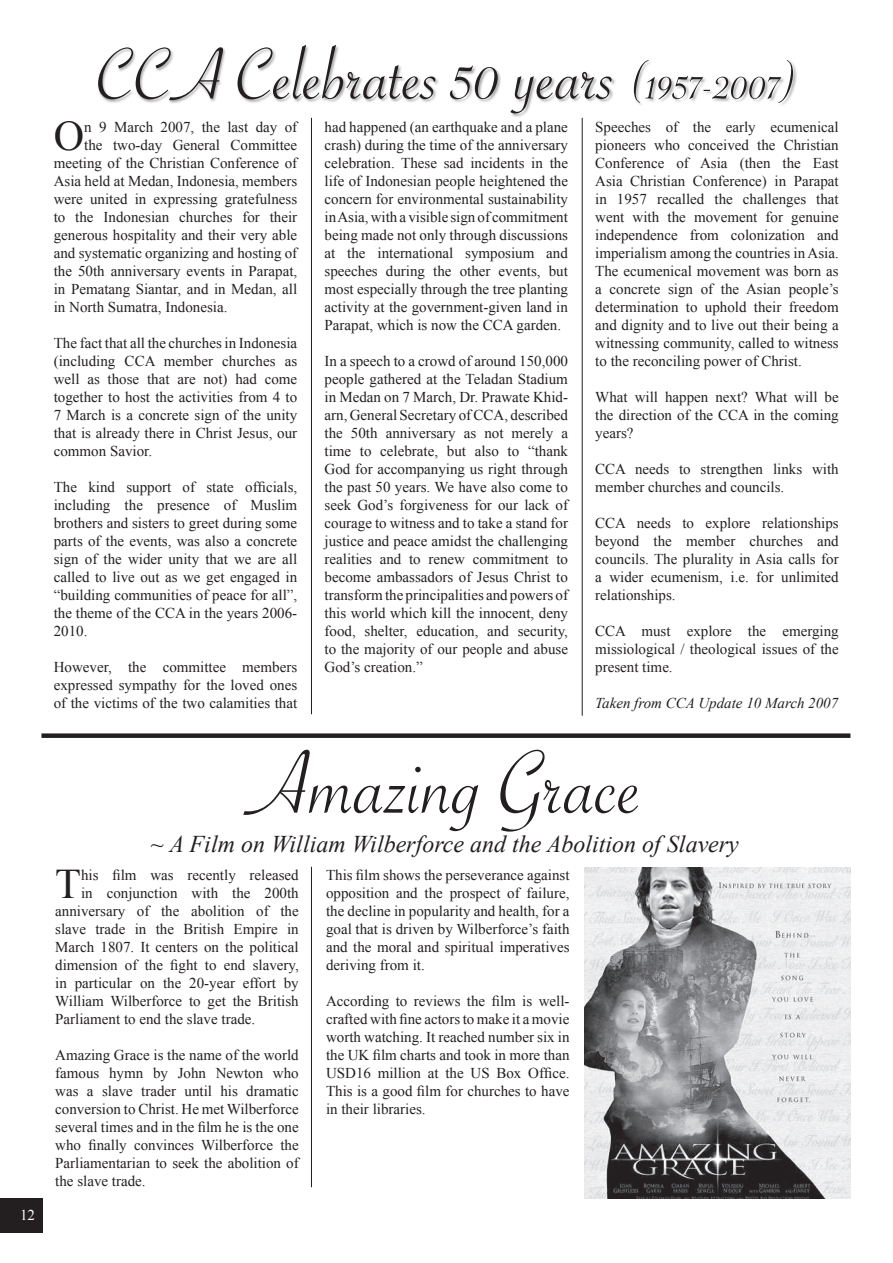
<style>
.page{position:relative;width:893px;height:1263px;background:#fff}
.page>*{position:absolute;margin:0;border:0;box-sizing:border-box;transform-origin:0 0}
.t1{font:96px "Savoye Let Plain";color:#231f20}
.t2{font:78px "Savoye Let Plain";color:#231f20}
.t3{font:42.15px "Times New Roman";color:#231f20}
.t4{font:italic 24px "Times New Roman";color:#231f20}
.t5{font:15px/18px "Times New Roman";color:#231f20;text-align:justify}
.t6{font:italic 15px "Times New Roman";color:#231f20}
.t7{font:15px "Times New Roman";color:#fff}
.s1{font-size:54px}
</style>
<div class="page">
<div style="left:0;top:1198px;width:43px;height:34px;background:#231f20"></div>
<div style="left:97px;top:44px;width:702px;height:75px;background:#231f20;opacity:.4"></div>
<hr style="left:311px;top:118px;width:1px;height:596px;background:#231f20">
<hr style="left:582px;top:118px;width:1px;height:598px;background:#231f20">
<hr style="left:311px;top:867px;width:1px;height:320px;background:#231f20">
<img style="left:584px;top:867px;width:266px;height:331px">
<div style="left:41px;top:733px;width:809px;height:5px;background:#231f20"></div>
<p class="t7" style="left:20px;top:1206px;width:16px">12</p>
<h2 class="t2" style="left:97px;top:23px;width:703px">CCA Celebrates 50 years <span class="s1">(1957-2007)</span></h2>
<h3 class="t3" style="left:54px;top:112px;width:32px">O</h3>
<p class="t5" style="left:84px;top:118px;width:214px">n 9 March 2007, the last day of</p>
<p class="t5" style="left:84px;top:136px;width:215px">the two-day General Committee</p>
<p class="t5" style="left:54px;top:154px;width:245px">meeting of the Christian Conference of</p>
<p class="t5" style="left:54px;top:172px;width:245px">Asia held at Medan, Indonesia, members</p>
<p class="t5" style="left:54px;top:190px;width:245px">were united in expressing gratefulness</p>
<p class="t5" style="left:54px;top:208px;width:245px">to the Indonesian churches for their</p>
<p class="t5" style="left:54px;top:226px;width:245px">generous hospitality and their very able</p>
<p class="t5" style="left:54px;top:244px;width:245px">and systematic organizing and hosting of</p>
<p class="t5" style="left:54px;top:262px;width:245px">the 50th anniversary events in Parapat,</p>
<p class="t5" style="left:54px;top:280px;width:245px">in Pematang Siantar, and in Medan, all</p>
<p class="t5" style="left:54px;top:298px;width:175px">in North Sumatra, Indonesia.</p>
<p class="t5" style="left:54px;top:334px;width:245px">The fact that all the churches in Indonesia (including CCA member churches as well as those that are not) had come together to host the activities from 4 to 7 March is a concrete sign of the unity that is already there in Christ Jesus, our common Savior.</p>
<p class="t5" style="left:54px;top:478px;width:245px">The kind support of state officials, including the presence of Muslim brothers and sisters to greet during some parts of the events, was also a concrete sign of the wider unity that we are all called to live out as we get engaged in “building communities of peace for all”, the theme of the CCA in the years 2006- 2010.</p>
<p class="t5" style="left:54px;top:658px;width:245px">However, the committee members expressed sympathy for the loved ones of the victims of the two calamities that</p>
<p class="t5" style="left:324px;top:118px;width:245px">had happened (an earthquake and a plane crash) during the time of the anniversary celebration. These sad incidents in the life of Indonesian people heightened the concern for environmental sustainability in Asia, with a visible sign of commitment being made not only through discussions at the international symposium and speeches during the other events, but most especially through the tree planting activity at the government-given land in Parapat, which is now the CCA garden.</p>
<p class="t5" style="left:324px;top:352px;width:245px">In a speech to a crowd of around 150,000 people gathered at the Teladan Stadium in Medan on 7 March, Dr. Prawate Khid&shy;arn, General Secretary of CCA, described the 50th anniversary as not merely a time to celebrate, but also to “thank God for accompanying us right through the past 50 years. We have also come to seek God’s forgiveness for our lack of courage to witness and to take a stand for justice and peace amidst the challenging realities and to renew commitment to become ambassadors of Jesus Christ to transform the principalities and powers of this world which kill the innocent, deny food, shelter, education, and security, to the majority of our people and abuse God’s creation.”</p>
<p class="t5" style="left:595px;top:118px;width:245px">Speeches of the early ecumenical pioneers who conceived the Christian Conference of Asia (then the East Asia Christian Conference) in Parapat in 1957 recalled the challenges that went with the movement for genuine independence from colonization and imperialism among the countries in Asia.<br>The ecumenical movement was born as a concrete sign of the Asian people’s determination to uphold their freedom and dignity and to live out their being a witnessing community, called to witness to the reconciling power of Christ.</p>
<p class="t5" style="left:595px;top:388px;width:245px">What will happen next? What will be the direction of the CCA in the coming years?</p>
<p class="t5" style="left:595px;top:460px;width:245px">CCA needs to strengthen links with member churches and councils.</p>
<p class="t5" style="left:595px;top:514px;width:245px">CCA needs to explore relationships beyond the member churches and councils. The plurality in Asia calls for a wider ecumenism, i.e. for unlimited relationships.</p>
<p class="t5" style="left:595px;top:622px;width:245px">CCA must explore the emerging missiological / theological issues of the present time.</p>
<p class="t6" style="left:595px;top:695px;width:245px">Taken from CCA Update 10 March 2007</p>
<h1 class="t1" style="left:247px;top:719px;width:397px">Amazing Grace</h1>
<h3 class="t4" style="left:151px;top:830px;width:590px">~ A Film on William Wilberforce and the Abolition of Slavery</h3>
<h3 class="t3" style="left:55px;top:860px;width:27px">T</h3>
<p class="t5" style="left:81px;top:866px;width:219px">his film was recently released</p>
<p class="t5" style="left:81px;top:884px;width:219px">in conjunction with the 200th</p>
<p class="t5" style="left:55px;top:902px;width:245px">anniversary of the abolition of the</p>
<p class="t5" style="left:55px;top:920px;width:245px">slave trade in the British Empire in</p>
<p class="t5" style="left:55px;top:938px;width:245px">March 1807. It centers on the political</p>
<p class="t5" style="left:55px;top:956px;width:245px">dimension of the fight to end slavery,</p>
<p class="t5" style="left:55px;top:974px;width:245px">in particular on the 20-year effort by</p>
<p class="t5" style="left:55px;top:992px;width:245px">William Wilberforce to get the British</p>
<p class="t5" style="left:55px;top:1010px;width:201px">Parliament to end the slave trade.</p>
<p class="t5" style="left:55px;top:1046px;width:245px">Amazing Grace is the name of the world famous hymn by John Newton who was a slave trader until his dramatic conversion to Christ. He met Wilberforce several times and in the film he is the one who finally convinces Wilberforce the Parliamentarian to seek the abolition of the slave trade.</p>
<p class="t5" style="left:326px;top:866px;width:245px">This film shows the perseverance against opposition and the prospect of failure, the decline in popularity and health, for a goal that is driven by Wilberforce’s faith and the moral and spiritual imperatives deriving from it.</p>
<p class="t5" style="left:326px;top:992px;width:245px">According to reviews the film is well&shy;crafted with fine actors to make it a movie worth watching. It reached number six in the UK film charts and took in more than USD16 million at the US Box Office.<br>This is a good film for churches to have in their libraries.</p>
</div>
